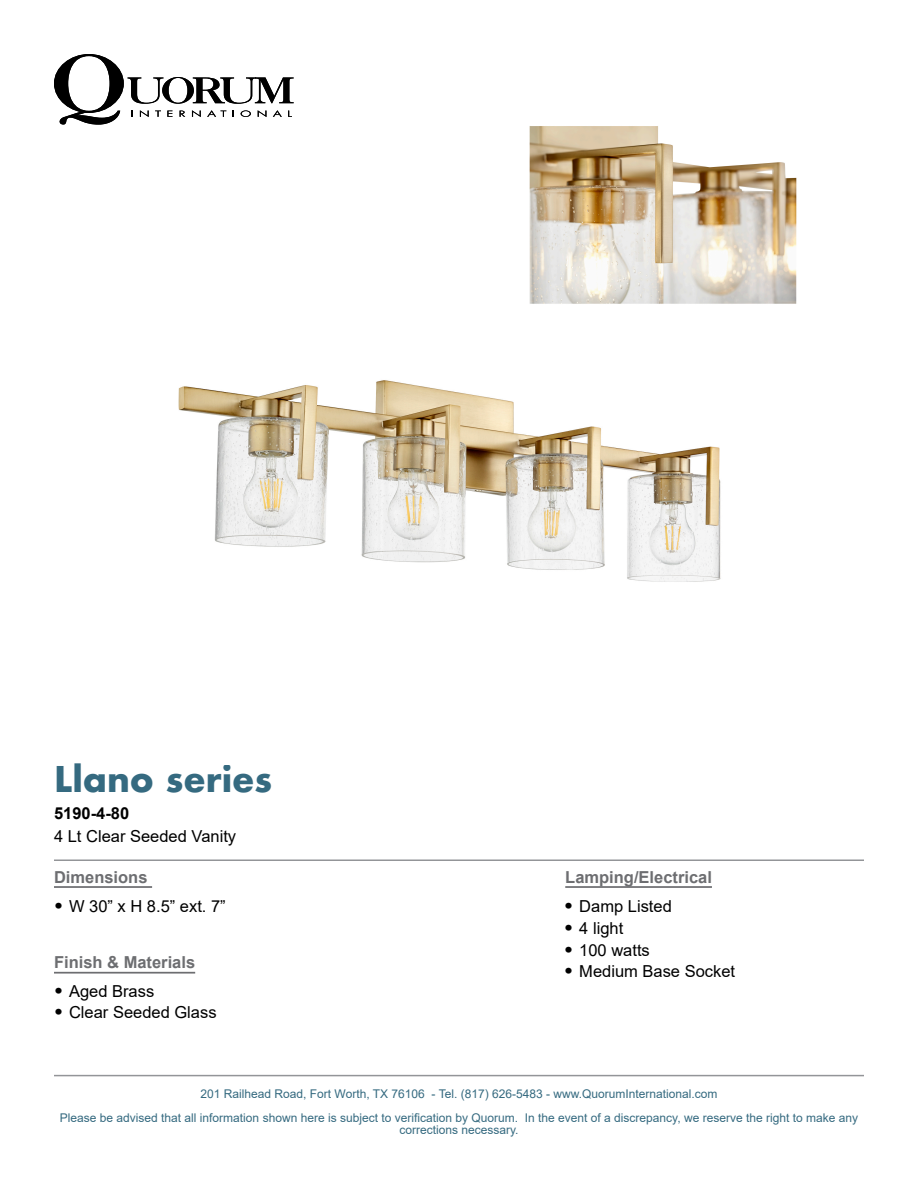
<style>
.page{position:relative;width:918px;height:1188px;background:#fff}
.page>*{position:absolute;margin:0;border:0;box-sizing:border-box;transform-origin:0 0}
.t1{font:700 34.5px "Futura";color:#356a80}
.t2{font:16.5px "Arial";color:#000}
.t3{font:700 16.5px "Arial";color:#6d6e71}
.t4{font:700 16.5px "Arial";color:#000}
.t5{font:12px/24px "Arial";color:#356a80;text-align:center}
.s1{font-family:"Gotham";font-weight:900;font-size:18px}
</style>
<div class="page">
<svg style="left:54px;top:54px;width:240px;height:71px"></svg>
<hr style="left:54px;top:860px;width:810px;height:1px;background:#939598">
<hr style="left:54px;top:1075px;width:810px;height:1px;background:#939598">
<hr style="left:54px;top:886px;width:98px;height:2px;background:#6d6e71">
<hr style="left:565px;top:886px;width:147px;height:2px;background:#6d6e71">
<hr style="left:54px;top:972px;width:141px;height:2px;background:#6d6e71">
<img style="left:178px;top:380px;width:543px;height:202px">
<img style="left:529px;top:126px;width:268px;height:178px">
<h1 class="t1" style="left:54px;top:754px;width:220px">Llano series</h1>
<h2 class="t4" style="left:54px;top:802px;width:77px">5190-4-80</h2>
<h2 class="t2" style="left:54px;top:825px;width:184px">4 Lt Clear Seeded Vanity</h2>
<h2 class="t3" style="left:54px;top:865px;width:95px">Dimensions</h2>
<h2 class="t3" style="left:565px;top:865px;width:148px">Lamping/Electrical</h2>
<h2 class="t2" style="left:54px;top:895px;width:173px"><span class="s1">•</span> W 30” x H 8.5” ext. 7”</h2>
<h2 class="t3" style="left:54px;top:951px;width:143px">Finish &amp; Materials</h2>
<h2 class="t2" style="left:54px;top:979px;width:102px"><span class="s1">•</span> Aged Brass</h2>
<h2 class="t2" style="left:54px;top:1001px;width:164px"><span class="s1">•</span> Clear Seeded Glass</h2>
<h2 class="t2" style="left:564px;top:895px;width:109px"><span class="s1">•</span> Damp Listed</h2>
<h2 class="t2" style="left:564px;top:917px;width:61px"><span class="s1">•</span> 4 light</h2>
<h2 class="t2" style="left:564px;top:939px;width:87px"><span class="s1">•</span> 100 watts</h2>
<h2 class="t2" style="left:564px;top:960px;width:172px"><span class="s1">•</span> Medium Base Socket</h2>
<p class="t5" style="left:60px;top:1082px;width:800px">201 Railhead Road, Fort Worth, TX 76106 - Tel. (817) 626-5483 - www.QuorumInternational.com<br>Please be advised that all information shown here is subject to verification by Quorum. In the event of a discrepancy, we reserve the right to make any</p>
<p class="t5" style="left:399px;top:1118px;width:121px">corrections necessary.</p>
</div>
